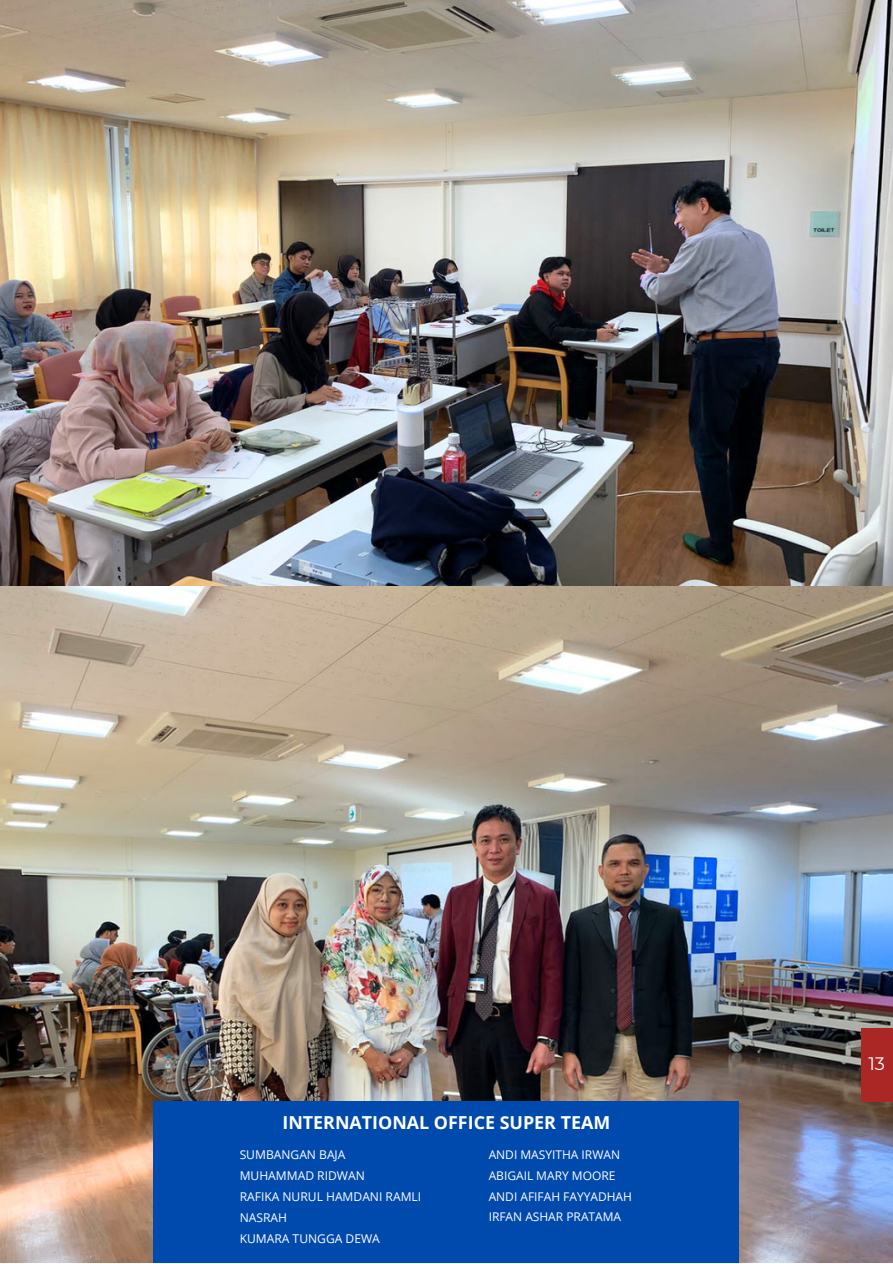
<style>
.page{position:relative;width:893px;height:1264px;background:#fff}
.page>*{position:absolute;margin:0;border:0;box-sizing:border-box;transform-origin:0 0}
.t1{font:18px "Montserrat";color:#fff}
.t2{font:700 17.85px "Open Sans";color:#fff}
.t3{font:12px "Open Sans";color:#fff}
</style>
<div class="page">
<img style="left:0;top:0;width:892px;height:1262px">
<div style="left:860px;top:1027px;width:32px;height:74px;background:#aa2725"></div>
<div style="left:154px;top:1101px;width:584px;height:161px;background:#004aad"></div>
<p class="t2" style="left:282px;top:1109px;width:329px">INTERNATIONAL OFFICE SUPER TEAM</p>
<p class="t3" style="left:240px;top:1145px;width:107px">SUMBANGAN BAJA</p>
<p class="t3" style="left:240px;top:1166px;width:127px">MUHAMMAD RIDWAN</p>
<p class="t3" style="left:240px;top:1188px;width:183px">RAFIKA NURUL HAMDANI RAMLI</p>
<p class="t3" style="left:240px;top:1230px;width:142px">KUMARA TUNGGA DEWA</p>
<p class="t3" style="left:240px;top:1209px;width:49px">NASRAH</p>
<p class="t3" style="left:488px;top:1145px;width:133px">ANDI MASYITHA IRWAN</p>
<p class="t3" style="left:488px;top:1187px;width:145px">ANDI AFIFAH FAYYADHAH</p>
<p class="t3" style="left:488px;top:1208px;width:134px">IRFAN ASHAR PRATAMA</p>
<p class="t3" style="left:488px;top:1166px;width:128px">ABIGAIL MARY MOORE</p>
<p class="t1" style="left:868px;top:1052px;width:18px">13</p>
</div>
